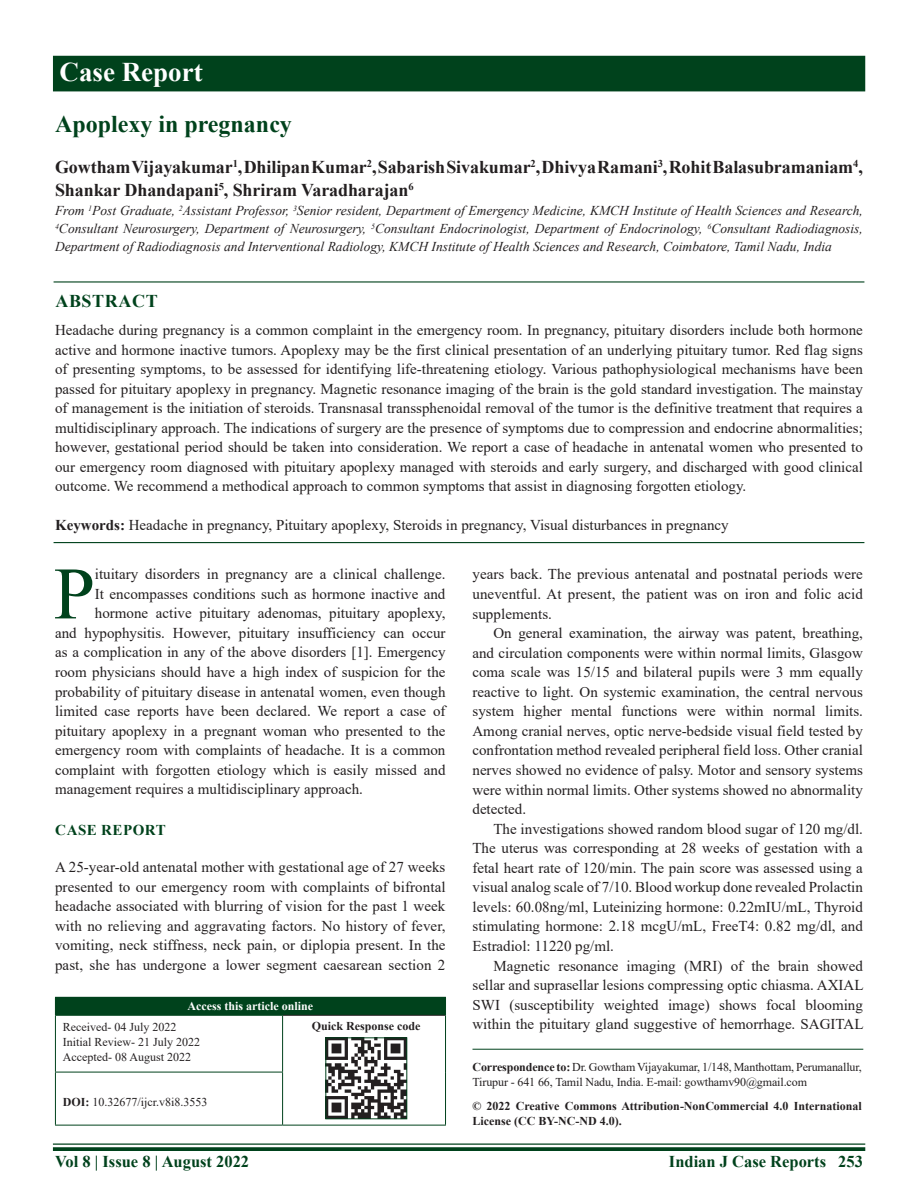
<style>
.page{position:relative;width:918px;height:1188px;background:#fff}
.page>*{position:absolute;margin:0;border:0;box-sizing:border-box;transform-origin:0 0}
.DROP_CAP_TX{font:73.95px "Times New Roman";color:#00421c}
.AH{font:700 27px "Times New Roman";color:#fff}
.AT{font:700 24px "Times New Roman";color:#00421c}
.AU{font:700 18px/22.5px "Times New Roman";letter-spacing:-.005em;color:#231f20}
.ABSH{font:700 18px "Times New Roman";letter-spacing:.035em;color:#00421c}
.RF{font:700 16.5px "Times New Roman";color:#00421c}
.TX{font:15px/19.5px "Times New Roman";color:#231f20;text-align:justify}
.ABS{font:15px/19.5px "Times New Roman";color:#231f20;text-align:justify}
.DROP_CAP_TX-2{font:15px "Times New Roman";color:#231f20}
.TXFL{font:15px/19.5px "Times New Roman";letter-spacing:.005em;color:#231f20;text-align:justify}
.KWD{font:15px "Times New Roman";color:#231f20}
.t1{font:700 15px "Times New Roman";letter-spacing:.035em;color:#00421c}
.AFF{font:italic 13.5px/18px "Times New Roman";color:#231f20;text-align:justify}
.ADD{font:12px/15px "Times New Roman";letter-spacing:-.01em;color:#231f20}
.CR{font:700 12px/15px "Times New Roman";color:#231f20}
.HIS{font:12px/15px "Times New Roman";color:#231f20}
.DOI{font:12px "Times New Roman";color:#231f20}
.AAO{font:700 12px "Times New Roman";color:#fff}
.QR{font:700 12px "Times New Roman";color:#231f20}
.s1{font-weight:700}
</style>
<div class="page">
<hr style="left:53px;top:1143px;width:812px;height:2px;background:#00421c">
<svg style="left:53px;top:1147px;width:812px;height:4px;background:#0f4d29"></svg>
<div style="left:53px;top:56px;width:812px;height:35px;background:#00421c"></div>
<hr style="left:54px;top:281px;width:810px;height:2px;background:#00421c">
<hr style="left:54px;top:542px;width:810px;height:1px;background:#00421c">
<div style="left:55px;top:997px;width:391px;height:18px;background:#00421c"></div>
<hr style="left:283px;top:1015px;width:162px;height:1px;background:#231f20">
<hr style="left:55px;top:1016px;width:1px;height:56px;background:#00421c">
<hr style="left:55px;top:1015px;width:228px;height:1px;background:#00421c">
<hr style="left:282px;top:1016px;width:1px;height:56px;background:#00421c">
<hr style="left:445px;top:1015px;width:1px;height:57px;background:#00421c">
<hr style="left:445px;top:1072px;width:1px;height:53px;background:#00421c">
<hr style="left:55px;top:1072px;width:1px;height:53px;background:#00421c">
<hr style="left:55px;top:1072px;width:228px;height:1px;background:#00421c">
<hr style="left:55px;top:1125px;width:228px;height:1px;background:#00421c">
<hr style="left:282px;top:1072px;width:1px;height:53px;background:#00421c">
<hr style="left:283px;top:1125px;width:163px;height:1px;background:#00421c">
<img style="left:328px;top:1040px;width:77px;height:77px">
<div style="left:326px;top:1038px;width:81px;height:81px;border:1px solid #00421c"></div>
<hr style="left:472px;top:1049px;width:391px;height:1px;background:#00421c">
<p class="AH" style="left:60px;top:52px;width:145px">Case Report</p>
<p class="AT" style="left:55px;top:106px;width:238px">Apoplexy in pregnancy</p>
<p class="AU" style="left:55px;top:155px;width:809px">Gowtham Vijayakumar<sup>1</sup>, Dhilipan Kumar<sup>2</sup>, Sabarish Sivakumar<sup>2</sup>, Dhivya Ramani<sup>3</sup>, Rohit Balasubramaniam<sup>4</sup>,<br>Shankar Dhandapani<sup>5</sup>, Shriram Varadharajan<sup>6</sup></p>
<p class="AFF" style="left:55px;top:201px;width:809px">From <sup>1</sup>Post Graduate, <sup>2</sup>Assistant Professor, <sup>3</sup>Senior resident, Department of Emergency Medicine, KMCH Institute of Health Sciences and Research, <sup>4</sup>Consultant Neurosurgery, Department of Neurosurgery, <sup>5</sup>Consultant Endocrinologist, Department of Endocrinology, <sup>6</sup>Consultant Radiodiagnosis, Department of Radiodiagnosis and Interventional Radiology, KMCH Institute of Health Sciences and Research, Coimbatore, Tamil Nadu, India</p>
<p class="ABSH" style="left:55px;top:288px;width:104px">ABSTRACT</p>
<p class="ABS" style="left:55px;top:320px;width:809px">Headache during pregnancy is a common complaint in the emergency room. In pregnancy, pituitary disorders include both hormone active and hormone inactive tumors. Apoplexy may be the first clinical presentation of an underlying pituitary tumor. Red flag signs of presenting symptoms, to be assessed for identifying life-threatening etiology. Various pathophysiological mechanisms have been passed for pituitary apoplexy in pregnancy. Magnetic resonance imaging of the brain is the gold standard investigation. The mainstay of management is the initiation of steroids. Transnasal transsphenoidal removal of the tumor is the definitive treatment that requires a multidisciplinary approach. The indications of surgery are the presence of symptoms due to compression and endocrine abnormalities; however, gestational period should be taken into consideration. We report a case of headache in antenatal women who presented to our emergency room diagnosed with pituitary apoplexy managed with steroids and early surgery, and discharged with good clinical outcome. We recommend a methodical approach to common symptoms that assist in diagnosing forgotten etiology.</p>
<p class="KWD" style="left:55px;top:514px;width:675px"><span class="s1">Keywords:</span> Headache in pregnancy, Pituitary apoplexy, Steroids in pregnancy, Visual disturbances in pregnancy</p>
<p class="DROP_CAP_TX" style="left:54px;top:542px;width:43px">P</p>
<p class="DROP_CAP_TX-2" style="left:95px;top:564px;width:352px">ituitary disorders in pregnancy are a clinical challenge.</p>
<p class="DROP_CAP_TX-2" style="left:95px;top:583px;width:352px">It encompasses conditions such as hormone inactive and</p>
<p class="DROP_CAP_TX-2" style="left:95px;top:603px;width:352px">hormone active pituitary adenomas, pituitary apoplexy,</p>
<p class="DROP_CAP_TX-2" style="left:55px;top:622px;width:392px">and hypophysitis. However, pituitary insufficiency can occur</p>
<p class="DROP_CAP_TX-2" style="left:55px;top:642px;width:392px">as a complication in any of the above disorders [1]. Emergency</p>
<p class="DROP_CAP_TX-2" style="left:55px;top:661px;width:392px">room physicians should have a high index of suspicion for the</p>
<p class="DROP_CAP_TX-2" style="left:55px;top:681px;width:392px">probability of pituitary disease in antenatal women, even though</p>
<p class="DROP_CAP_TX-2" style="left:55px;top:700px;width:392px">limited case reports have been declared. We report a case of</p>
<p class="DROP_CAP_TX-2" style="left:55px;top:720px;width:392px">pituitary apoplexy in a pregnant woman who presented to the</p>
<p class="DROP_CAP_TX-2" style="left:55px;top:740px;width:392px">emergency room with complaints of headache. It is a common</p>
<p class="DROP_CAP_TX-2" style="left:55px;top:759px;width:392px">complaint with forgotten etiology which is easily missed and</p>
<p class="DROP_CAP_TX-2" style="left:55px;top:779px;width:309px">management requires a multidisciplinary approach.</p>
<h1 class="t1" style="left:55px;top:819px;width:112px">CASE REPORT</h1>
<p class="TXFL" style="left:55px;top:857px;width:392px">A 25-year-old antenatal mother with gestational age of 27 weeks presented to our emergency room with complaints of bifrontal headache associated with blurring of vision for the past 1 week with no relieving and aggravating factors. No history of fever, vomiting, neck stiffness, neck pain, or diplopia present. In the past, she has undergone a lower segment caesarean section 2</p>
<p class="AAO" style="left:188px;top:998px;width:127px">Access this article online</p>
<p class="HIS" style="left:63px;top:1019px;width:139px">Received- 04 July 2022<br>Initial Review- 21 July 2022<br>Accepted- 08 August 2022</p>
<p class="QR" style="left:312px;top:1017px;width:110px">Quick Response code</p>
<p class="DOI" style="left:63px;top:1094px;width:146px"><span class="s1">DOI:</span> 10.32677/ijcr.v8i8.3553</p>
<p class="TXFL" style="left:472px;top:564px;width:392px">years back. The previous antenatal and postnatal periods were uneventful. At present, the patient was on iron and folic acid supplements.</p>
<p class="TX" style="left:472px;top:623px;width:392px;text-indent:21px">On general examination, the airway was patent, breathing, and circulation components were within normal limits, Glasgow coma scale was 15/15 and bilateral pupils were 3 mm equally reactive to light. On systemic examination, the central nervous system higher mental functions were within normal limits.<br>Among cranial nerves, optic nerve-bedside visual field tested by confrontation method revealed peripheral field loss. Other cranial nerves showed no evidence of palsy. Motor and sensory systems were within normal limits. Other systems showed no abnormality detected.</p>
<p class="TX" style="left:472px;top:818px;width:392px;text-indent:21px">The investigations showed random blood sugar of 120 mg/dl.<br>The uterus was corresponding at 28 weeks of gestation with a fetal heart rate of 120/min. The pain score was assessed using a visual analog scale of 7/10. Blood workup done revealed Prolactin levels: 60.08ng/ml, Luteinizing hormone: 0.22mIU/mL, Thyroid stimulating hormone: 2.18 mcgU/mL, FreeT4: 0.82 mg/dl, and Estradiol: 11220 pg/ml.</p>
<p class="TX" style="left:472px;top:955px;width:393px;text-indent:21px">Magnetic resonance imaging (MRI) of the brain showed sellar and suprasellar lesions compressing optic chiasma. AXIAL SWI (susceptibility weighted image) shows focal blooming within the pituitary gland suggestive of hemorrhage. SAGITAL</p>
<p class="ADD" style="left:472px;top:1059px;width:391px"><span class="s1">Correspondence to:</span> Dr. Gowtham Vijayakumar, 1/148, Manthottam, Perumanallur,<br>Tirupur - 641 66, Tamil Nadu, India. E-mail: gowthamv90@gmail.com</p>
<p class="CR" style="left:472px;top:1099px;width:391px">© 2022 Creative Commons Attribution-NonCommercial 4.0 International<br>License (CC BY-NC-ND 4.0).</p>
<p class="RF" style="left:55px;top:1150px;width:196px">Vol 8 | Issue 8 | August 2022</p>
<p class="RF" style="left:669px;top:1150px;width:195px">Indian J Case Reports 253</p>
</div>
